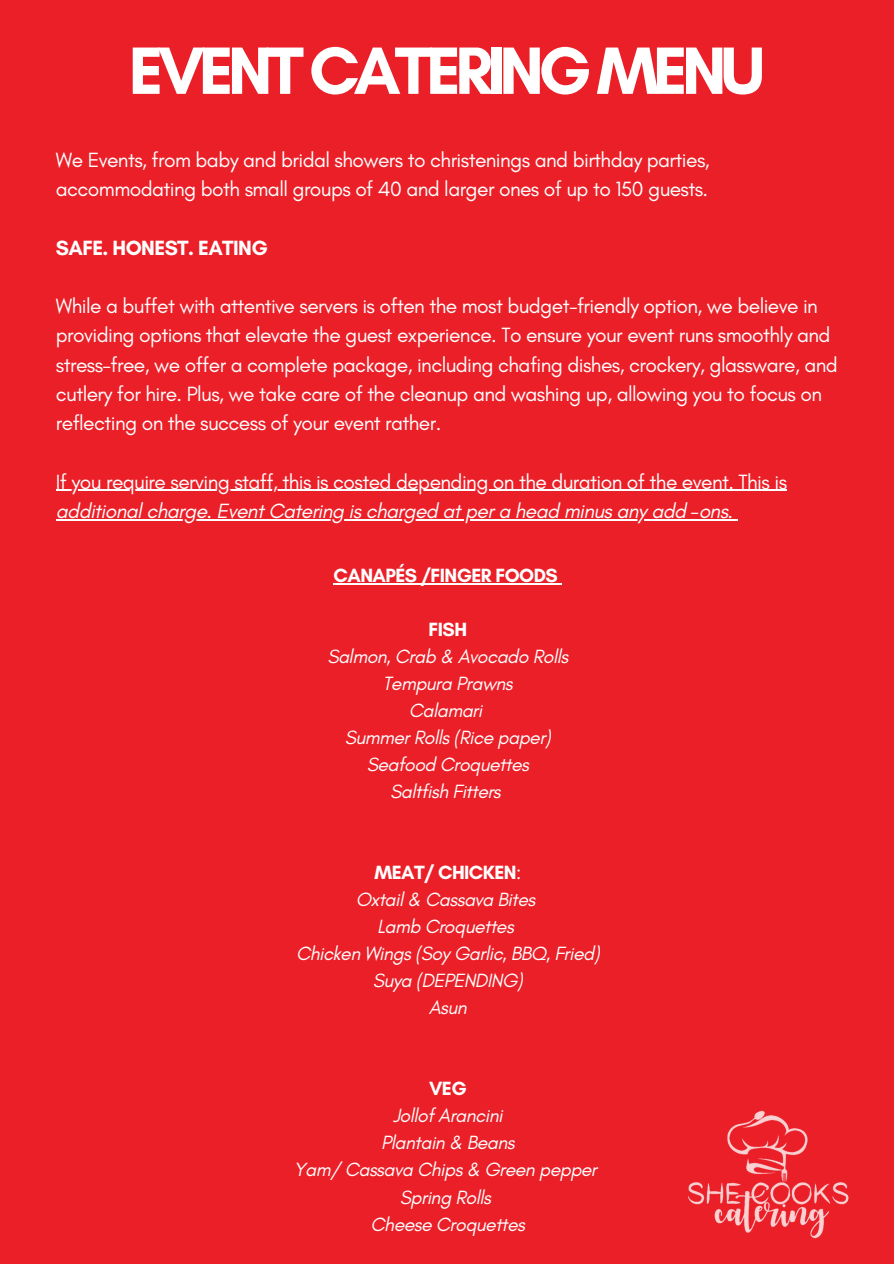
<style>
.page{position:relative;width:894px;height:1264px;background:#fff}
.page>*{position:absolute;margin:0;border:0;box-sizing:border-box;transform-origin:0 0}
.t1{font:700 68.1px "Glacial Indifference";letter-spacing:-.085em;color:#fff}
.t2{font:21px/29.2px "Glacial Indifference";letter-spacing:-.03em;color:#fff}
.t3{font:italic 21px "Glacial Indifference";letter-spacing:-.03em;color:#fff}
.t4{font:700 21px "Glacial Indifference";letter-spacing:-.03em;color:#fff}
.t5{font:italic 19.5px "Glacial Indifference";letter-spacing:-.03em;color:#fff}
.t6{font:700 19.5px "Glacial Indifference";letter-spacing:-.03em;color:#fff}
.s1{font-weight:400}
</style>
<div class="page">
<div style="left:0;top:0;width:893px;height:1263px;background:#eb1f28"></div>
<hr style="left:56px;top:490px;width:730px;height:1px;background:#fff">
<hr style="left:56px;top:519px;width:676px;height:1px;background:#fff">
<img style="left:688px;top:1110px;width:161px;height:129px">
<hr style="left:333px;top:583px;width:83px;height:1px;background:#fff">
<hr style="left:416px;top:583px;width:141px;height:1px;background:#fff">
<p class="t1" style="left:129px;top:29px;width:637px">EVENT CATERING MENU</p>
<p class="t2" style="left:56px;top:145px;width:655px">We Events, from baby and bridal showers to christenings and birthday parties, accommodating both small groups of 40 and larger ones of up to 150 guests.</p>
<p class="t4" style="left:56px;top:234px;width:213px">SAFE. HONEST. EATING</p>
<h2 class="t2" style="left:56px;top:291px;width:783px">While a buffet with attentive servers is often the most budget-friendly option, we believe in providing options that elevate the guest experience. To ensure your event runs smoothly and stress-free, we offer a complete package, including chafing dishes, crockery, glassware, and cutlery for hire. Plus, we take care of the cleanup and washing up, allowing you to focus on reflecting on the success of your event rather.</h2>
<p class="t2" style="left:56px;top:466px;width:732px">If you require serving staff, this is costed depending on the duration of the event. This is</p>
<p class="t3" style="left:56px;top:498px;width:678px">additional charge. Event Catering is charged at per a head minus any add -ons.</p>
<h2 class="t6" style="left:333px;top:563px;width:226px">CANAPÉS /FINGER FOODS</h2>
<p class="t6" style="left:428px;top:617px;width:40px">FISH</p>
<p class="t5" style="left:327px;top:644px;width:242px">Salmon, Crab &amp; Avocado Rolls</p>
<p class="t5" style="left:383px;top:671px;width:131px">Tempura Prawns</p>
<p class="t5" style="left:408px;top:698px;width:75px">Calamari</p>
<p class="t5" style="left:345px;top:725px;width:207px">Summer Rolls (Rice paper)</p>
<p class="t5" style="left:366px;top:752px;width:164px">Seafood Croquettes</p>
<p class="t5" style="left:390px;top:779px;width:112px">Saltfish Fitters</p>
<p class="t6" style="left:374px;top:860px;width:148px">MEAT/ CHICKEN<span class="s1">:</span></p>
<p class="t5" style="left:355px;top:887px;width:181px">Oxtail &amp; Cassava Bites</p>
<p class="t5" style="left:377px;top:914px;width:138px">Lamb Croquettes</p>
<p class="t5" style="left:296px;top:941px;width:305px">Chicken Wings (Soy Garlic, BBQ, Fried)</p>
<p class="t5" style="left:373px;top:968px;width:151px">Suya (DEPENDING)</p>
<p class="t5" style="left:428px;top:995px;width:40px">Asun</p>
<p class="t6" style="left:429px;top:1076px;width:39px">VEG</p>
<p class="t5" style="left:393px;top:1103px;width:111px">Jollof Arancini</p>
<p class="t5" style="left:381px;top:1130px;width:135px">Plantain &amp; Beans</p>
<p class="t5" style="left:294px;top:1157px;width:304px">Yam/ Cassava Chips &amp; Green pepper</p>
<p class="t5" style="left:400px;top:1184px;width:92px">Spring Rolls</p>
<p class="t5" style="left:370px;top:1211px;width:156px">Cheese Croquettes</p>
</div>
